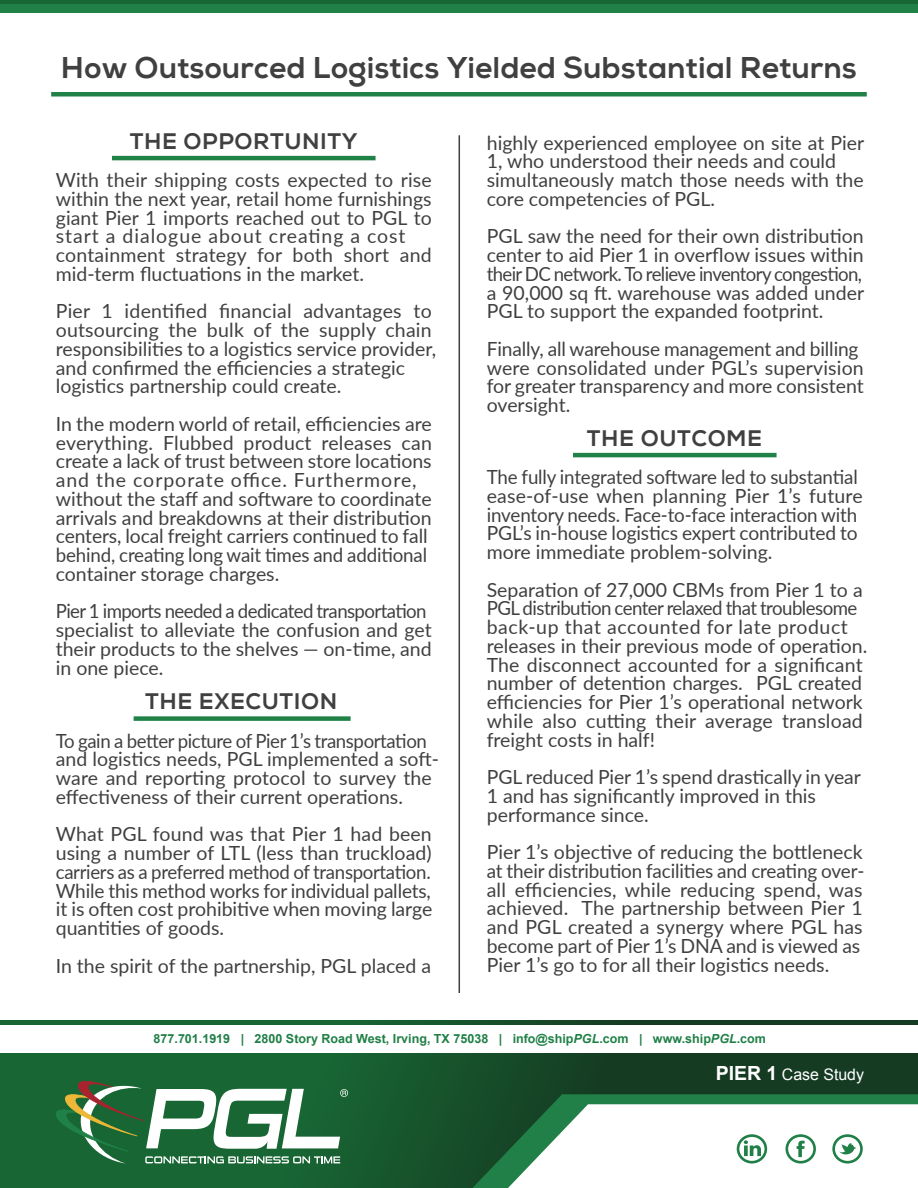
<style>
.page{position:relative;width:918px;height:1188px;background:#fff}
.page>*{position:absolute;margin:0;border:0;box-sizing:border-box;transform-origin:0 0}
.t1{font:800 30px "Nexa";color:#404041}
.t2{font:800 22.5px "Nexa";letter-spacing:.025em;color:#404041}
.t3{font:19.5px/18.8px "Lato";color:#404041}
.t4{font:19.5px/18.8px "Lato";color:#404041;scale:.96 1}
.t5{font:15.9px "Arial";color:#fff}
.t6{font:700 12.6px "Arial";color:#208047}
.s1{font-size:12.45px}
.s2{font-style:italic;font-size:12.45px}
.s3{font-weight:700;font-size:19.5px}
</style>
<div class="page">
<div style="left:0;top:1020px;width:918px;height:168px;background:linear-gradient(to right,#196f38,#14311e)"></div>
<div style="left:0;top:0;width:918px;height:5px;background:#186634"></div>
<div style="left:0;top:4px;width:918px;height:9px;background:#208047"></div>
<svg style="left:472px;top:1094px;width:446px;height:94px"></svg>
<svg style="left:53px;top:1077px;width:295px;height:87px"></svg>
<hr style="left:112px;top:156px;width:264px;height:4px;background:#208247">
<hr style="left:573px;top:453px;width:204px;height:4px;background:#208247">
<div style="left:134px;top:716px;width:217px;height:5px;background:#208247"></div>
<div style="left:0;top:1026px;width:918px;height:27px;background:#fff"></div>
<hr style="left:459px;top:135px;width:1px;height:858px;background:#404041">
<div style="left:51px;top:92px;width:816px;height:5px;background:#208247"></div>
<h1 class="t1" style="left:61px;top:49px;width:797px">How Outsourced Logistics Yielded Substantial Returns</h1>
<p class="t2" style="left:130px;top:127px;width:229px">THE OPPORTUNITY</p>
<p class="t3" style="left:56px;top:170px;width:378px">With their shipping costs expected to rise within the next year, retail home furnishings giant Pier 1 imports reached out to PGL to start a dialogue about creating a cost containment strategy for both short and mid-term fluctuations in the market.</p>
<p class="t3" style="left:56px;top:301px;width:382px">Pier 1 identified financial advantages to outsourcing the bulk of the supply chain responsibilities to a logistics service provider, and confirmed the efficiencies a strategic logistics partnership could create.</p>
<p class="t3" style="left:56px;top:414px;width:378px">In the modern world of retail, efficiencies are everything. Flubbed product releases can create a lack of trust between store locations and the corporate office. Furthermore, without the staff and software to coordinate arrivals and breakdowns at their distribution centers, local freight carriers continued to fall behind, creating long wait times and additional container storage charges.</p>
<p class="t4" style="left:56px;top:601px;width:393px">Pier 1 imports needed a dedicated transportation specialist to alleviate the confusion and get their products to the shelves — on-time, and in one piece.</p>
<p class="t2" style="left:145px;top:688px;width:194px">THE EXECUTION</p>
<p class="t4" style="left:56px;top:730px;width:401px">To gain a better picture of Pier 1’s transportation and logistics needs, PGL implemented a soft&shy;ware and reporting protocol to survey the effectiveness of their current operations.</p>
<p class="t3" style="left:56px;top:824px;width:378px;text-align:justify">What PGL found was that Pier 1 had been using a number of LTL (less than truckload) carriers as a preferred method of transportation.<br>While this method works for individual pallets, it is often cost prohibitive when moving large quantities of goods.</p>
<p class="t3" style="left:56px;top:955px;width:377px">In the spirit of the partnership, PGL placed a</p>
<p class="t3" style="left:487px;top:132px;width:379px">highly experienced employee on site at Pier 1, who understood their needs and could simultaneously match those needs with the core competencies of PGL.</p>
<p class="t3" style="left:487px;top:226px;width:379px;text-align:justify">PGL saw the need for their own distribution center to aid Pier 1 in overflow issues within their DC network. To relieve inventory congestion, a 90,000 sq ft. warehouse was added under PGL to support the expanded footprint.</p>
<p class="t3" style="left:487px;top:339px;width:379px">Finally, all warehouse management and billing were consolidated under PGL’s supervision for greater transparency and more consistent oversight.</p>
<p class="t2" style="left:587px;top:424px;width:177px">THE OUTCOME</p>
<p class="t4" style="left:487px;top:467px;width:393px">The fully integrated software led to substantial ease-of-use when planning Pier 1’s future inventory needs. Face-to-face interaction with PGL’s in-house logistics expert contributed to more immediate problem-solving.</p>
<p class="t3" style="left:487px;top:579px;width:382px">Separation of 27,000 CBMs from Pier 1 to a PGL distribution center relaxed that troublesome back-up that accounted for late product releases in their previous mode of operation.<br>The disconnect accounted for a significant number of detention charges. PGL created efficiencies for Pier 1’s operational network while also cutting their average transload freight costs in half!</p>
<p class="t3" style="left:487px;top:767px;width:376px">PGL reduced Pier 1’s spend drastically in year<br>1 and has significantly improved in this performance since.</p>
<p class="t3" style="left:487px;top:842px;width:379px">Pier 1’s objective of reducing the bottleneck at their distribution facilities and creating over&shy;all efficiencies, while reducing spend, was achieved. The partnership between Pier 1 and PGL created a synergy where PGL has become part of Pier 1’s DNA and is viewed as Pier 1’s go to for all their logistics needs.</p>
<p class="t6" style="left:154px;top:1030px;width:614px">877.701.1919 | 2800 Story Road West, Irving, TX 75038 | <span class="s1">info@ship</span><span class="s2">PGL</span><span class="s1">.com | www.ship</span><span class="s2">PGL</span><span class="s1">.com</span></p>
<p class="t5" style="left:716px;top:1064px;width:150px"><span class="s3">PIER 1</span> Case Study</p>
</div>
